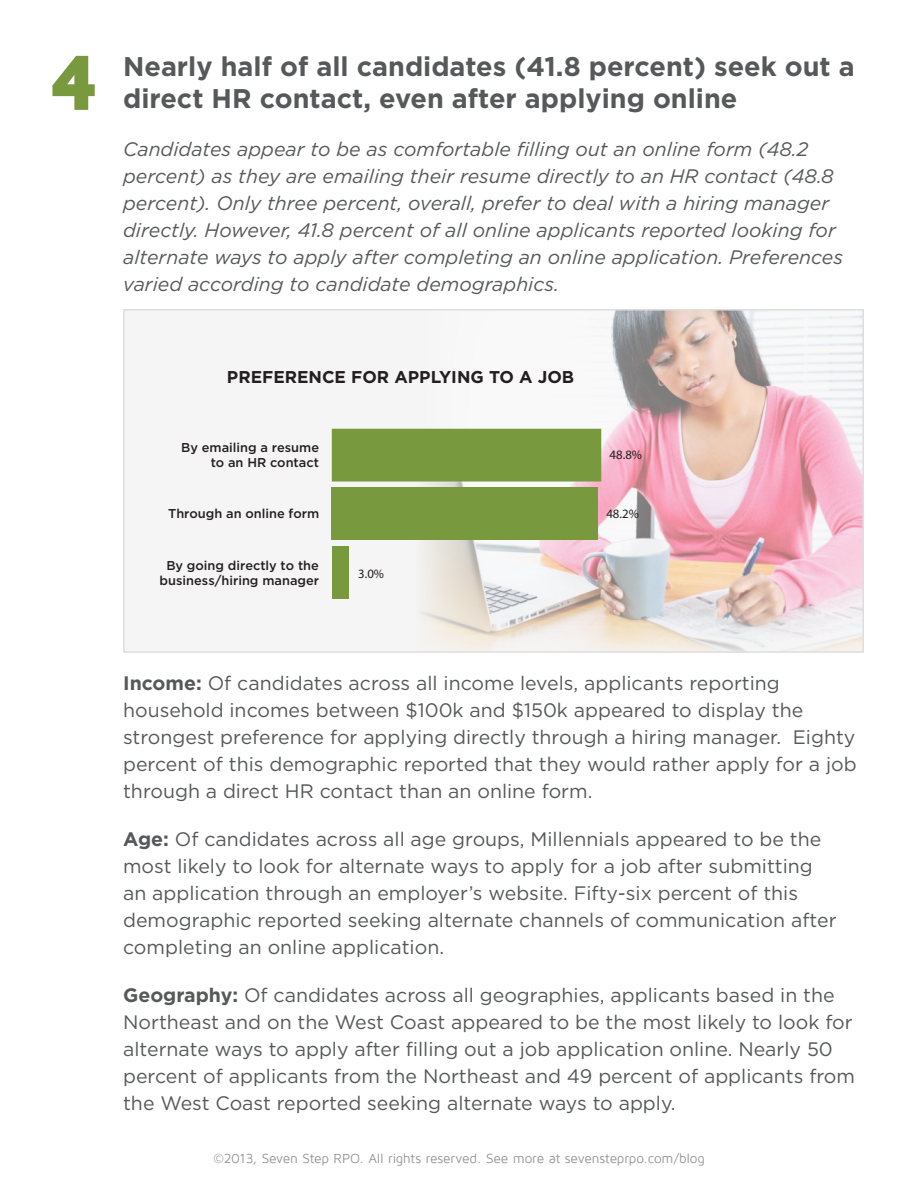
<style>
.page{position:relative;width:918px;height:1188px;background:#fff}
.page>*{position:absolute;margin:0;border:0;box-sizing:border-box;transform-origin:0 0}
.t1{font:900 81px "Maven Pro";color:#78993d}
.t2{font:700 27px/32.4px "Gotham";color:#57585a}
.t3{font:19.5px/27px "Gotham";color:#57585a}
.t4{font:italic 19.5px/27px "Gotham";color:#57585a}
.t5{font:700 17.1px "Gotham";color:#231f20}
.t6{font:13.5px "Maven Pro";letter-spacing:-.015em;color:#959595}
.t7{font:500 12.75px/15.3px "Gotham";color:#231f20;text-align:center}
.t8{font:12.75px "Myriad Pro";color:#231f20}
.s1{font-weight:700}
</style>
<div class="page">
<div style="left:124px;top:310px;width:739px;height:342px;background:#f5f5f5"></div>
<img style="left:416px;top:312px;width:445px;height:338px">
<div style="left:123px;top:309px;width:741px;height:344px;border:2px solid #dfddde"></div>
<div style="left:332px;top:546px;width:16px;height:53px;background:#78993d"></div>
<div style="left:332px;top:487px;width:266px;height:53px;background:#78993d"></div>
<div style="left:332px;top:429px;width:269px;height:53px;background:#78993d"></div>
<p class="t1" style="left:49px;top:39px;width:52px">4</p>
<p class="t2" style="left:123px;top:50px;width:733px">Nearly half of all candidates (41.8 percent) seek out a direct HR contact, even after applying online</p>
<p class="t4" style="left:123px;top:135px;width:721px">Candidates appear to be as comfortable filling out an online form (48.2 percent) as they are emailing their resume directly to an HR contact (48.8 percent). Only three percent, overall, prefer to deal with a hiring manager directly. However, 41.8 percent of all online applicants reported looking for alternate ways to apply after completing an online application. Preferences varied according to candidate demographics.</p>
<p class="t5" style="left:227px;top:365px;width:349px">PREFERENCE FOR APPLYING TO A JOB</p>
<p class="t7" style="left:181px;top:440px;width:139px;text-align:right">By emailing a resume to an HR contact</p>
<p class="t7" style="left:168px;top:506px;width:153px">Through an online form</p>
<p class="t7" style="left:160px;top:557px;width:161px">By going directly to the business/hiring manager</p>
<p class="t8" style="left:358px;top:566px;width:27px">3.0%</p>
<p class="t8" style="left:610px;top:447px;width:34px">48.8%</p>
<p class="t8" style="left:606px;top:505px;width:34px">48.2%</p>
<p class="t3" style="left:123px;top:669px;width:735px"><span class="s1">Income:</span> Of candidates across all income levels, applicants reporting household incomes between $100k and $150k appeared to display the strongest preference for applying directly through a hiring manager. Eighty percent of this demographic reported that they would rather apply for a job through a direct HR contact than an online form.</p>
<p class="t3" style="left:123px;top:825px;width:715px"><span class="s1">Age:</span> Of candidates across all age groups, Millennials appeared to be the most likely to look for alternate ways to apply for a job after submitting an application through an employer’s website. Fifty-six percent of this demographic reported seeking alternate channels of communication after completing an online application.</p>
<p class="t3" style="left:123px;top:981px;width:734px"><span class="s1">Geography:</span> Of candidates across all geographies, applicants based in the Northeast and on the West Coast appeared to be the most likely to look for alternate ways to apply after filling out a job application online. Nearly 50 percent of applicants from the Northeast and 49 percent of applicants from the West Coast reported seeking alternate ways to apply.</p>
<p class="t6" style="left:213px;top:1151px;width:493px">©2013, Seven Step RPO. All rights reserved. See more at sevensteprpo.com/blog</p>
</div>
